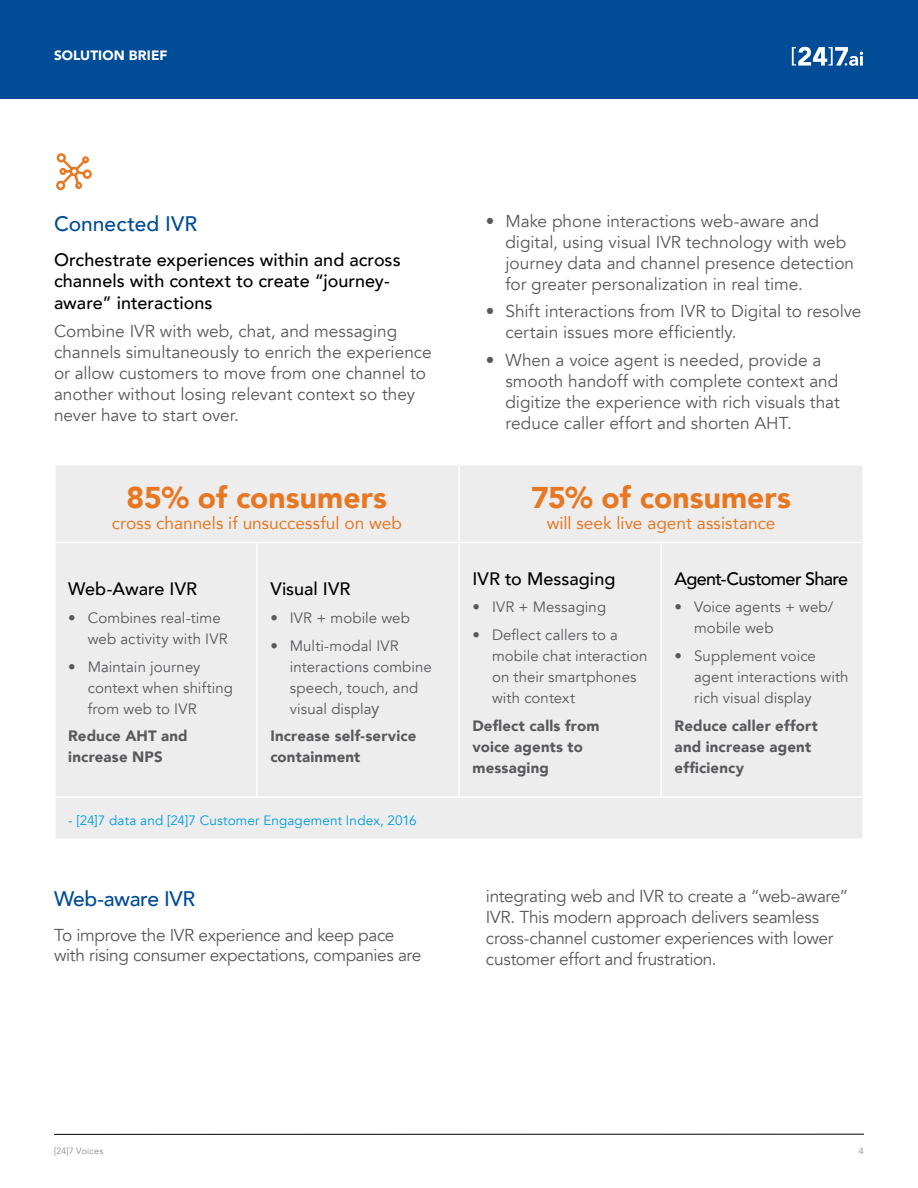
<style>
.page{position:relative;width:918px;height:1188px;background:#fff}
.page>*{position:absolute;margin:0;border:0;box-sizing:border-box;transform-origin:0 0}
.t1{font:900 30px "Avenir";color:#e87722}
.t2{font:500 21px "Avenir";letter-spacing:-.01em;color:#004c97}
.t3{font:500 18px/21.6px "Avenir";color:#000}
.t4{font:500 18px "Avenir";letter-spacing:-.035em;color:#000}
.t5{font:17.25px/21px "Avenir";letter-spacing:-.005em;color:#59595c}
.t6{font:17.25px "Avenir";color:#e87722}
.t7{font:15px/21px "Avenir";letter-spacing:.005em;color:#59595c}
.t8{font:900 15px/21px "Avenir";letter-spacing:.01em;color:#59595c}
.t9{font:13.5px "Avenir";letter-spacing:.01em;color:#009cde}
.t10{font:900 13.5px "Avenir";letter-spacing:.01em;color:#fff}
.t11{font:9px "Avenir";letter-spacing:.02em;color:#8a8b8d}
.s1{font-size:17.25px}
</style>
<div class="page">
<hr style="left:54px;top:1134px;width:810px;height:1px;background:#000">
<div style="left:0;top:0;width:918px;height:98px;background:#004c97"></div>
<svg style="left:792px;top:47px;width:71px;height:19px"></svg>
<svg style="left:56px;top:153px;width:36px;height:38px"></svg>
<div style="left:56px;top:465px;width:806px;height:374px;background:#ededee"></div>
<hr style="left:458px;top:465px;width:2px;height:77px;background:#fff">
<hr style="left:56px;top:542px;width:201px;height:1px;background:#fff">
<hr style="left:257px;top:542px;width:202px;height:1px;background:#fff">
<hr style="left:256px;top:543px;width:2px;height:254px;background:#fff">
<hr style="left:459px;top:542px;width:202px;height:1px;background:#fff">
<hr style="left:458px;top:543px;width:2px;height:254px;background:#fff">
<hr style="left:661px;top:542px;width:201px;height:1px;background:#fff">
<hr style="left:660px;top:543px;width:2px;height:254px;background:#fff">
<hr style="left:56px;top:797px;width:201px;height:1px;background:#fff">
<hr style="left:257px;top:797px;width:202px;height:1px;background:#fff">
<hr style="left:459px;top:797px;width:202px;height:1px;background:#fff">
<hr style="left:661px;top:797px;width:201px;height:1px;background:#fff">
<p class="t10" style="left:54px;top:44px;width:115px">SOLUTION BRIEF</p>
<p class="t2" style="left:54px;top:205px;width:145px">Connected IVR</p>
<p class="t3" style="left:54px;top:248px;width:348px">Orchestrate experiences within and across channels with context to create “journey&shy;aware” interactions</p>
<p class="t5" style="left:54px;top:320px;width:379px">Combine IVR with web, chat, and messaging channels simultaneously to enrich the experience or allow customers to move from one channel to another without losing relevant context so they never have to start over.</p>
<h1 class="t1" style="left:127px;top:472px;width:262px">85% of consumers</h1>
<p class="t6" style="left:112px;top:509px;width:292px">cross channels if unsuccessful on web</p>
<p class="t3" style="left:68px;top:577px;width:130px">Web-Aware IVR</p>
<p class="t7" style="left:88px;top:608px;width:141px;text-indent:-20px">• Combines real-time web activity with IVR</p>
<p class="t7" style="left:88px;top:656px;width:147px;text-indent:-20px">• Maintain journey context when shifting from web to IVR</p>
<p class="t8" style="left:68px;top:725px;width:121px">Reduce AHT and increase NPS</p>
<p class="t3" style="left:270px;top:577px;width:82px">Visual IVR</p>
<p class="t7" style="left:270px;top:608px;width:141px">• IVR + mobile web</p>
<p class="t7" style="left:290px;top:635px;width:144px;text-indent:-20px">• Multi-modal IVR interactions combine speech, touch, and visual displa<span class="s1">y</span></p>
<p class="t8" style="left:270px;top:725px;width:147px">Increase self-service containment</p>
<p class="t9" style="left:68px;top:812px;width:350px">- [24]7 data and [24]7 Customer Engagement Index, 2016</p>
<p class="t2" style="left:54px;top:881px;width:143px">Web-aware IVR</p>
<p class="t5" style="left:54px;top:924px;width:369px">To improve the IVR experience and keep pace with rising consumer expectations, companies are</p>
<p class="t5" style="left:505px;top:211px;width:350px;text-indent:-19px">• Make phone interactions web-aware and digital, using visual IVR technology with web journey data and channel presence detection for greater personalization in real time.</p>
<p class="t5" style="left:505px;top:301px;width:358px;text-indent:-19px">• Shift interactions from IVR to Digital to resolve certain issues more efficiently.</p>
<p class="t5" style="left:505px;top:350px;width:336px;text-indent:-19px">• When a voice agent is needed, provide a smooth handoff with complete context and digitize the experience with rich visuals that reduce caller effort and shorten AHT.</p>
<h1 class="t1" style="left:531px;top:472px;width:261px">75% of consumers</h1>
<p class="t6" style="left:547px;top:509px;width:230px">will seek live agent assistance</p>
<p class="t3" style="left:472px;top:567px;width:144px">IVR to Messaging</p>
<p class="t7" style="left:472px;top:597px;width:135px">• IVR + Messaging</p>
<p class="t7" style="left:492px;top:625px;width:157px;text-indent:-20px">• Deflect callers to a mobile chat interaction on their smartphones with context</p>
<p class="t8" style="left:472px;top:715px;width:128px">Deflect calls from voice agents to messaging</p>
<p class="t4" style="left:675px;top:563px;width:175px">Agent-Customer Share</p>
<p class="t7" style="left:694px;top:597px;width:141px;text-indent:-20px">• Voice agents + web/ mobile web</p>
<p class="t7" style="left:694px;top:646px;width:156px;text-indent:-20px">• Supplement voice agent interactions with rich visual display</p>
<p class="t8" style="left:675px;top:715px;width:145px">Reduce caller effort and increase agent efficiency</p>
<p class="t5" style="left:486px;top:886px;width:364px">integrating web and IVR to create a “web-aware” IVR. This modern approach delivers seamless cross-channel customer experiences with lower customer effort and frustration.</p>
<p class="t11" style="left:54px;top:1146px;width:51px">[24]7 Voices</p>
<p class="t11" style="left:859px;top:1146px;width:7px">4</p>
</div>
